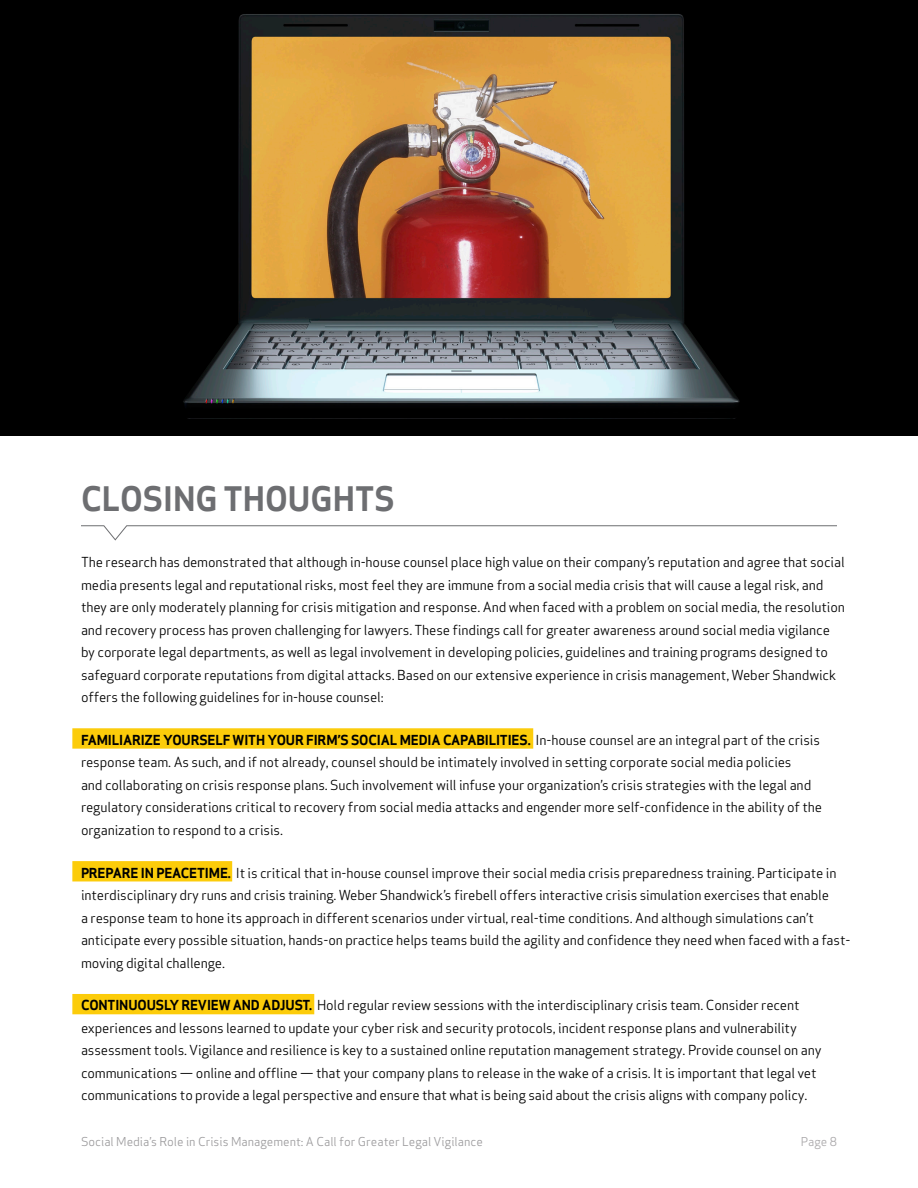
<style>
.page{position:relative;width:918px;height:1188px;background:#fff}
.page>*{position:absolute;margin:0;border:0;box-sizing:border-box;transform-origin:0 0}
.t1{font:700 33px "Apex Sans";color:#6d6e71}
.t2{font:13.5px/22.5px "Apex Sans";letter-spacing:-.01em;color:#000}
.t3{font:12px "Apex Sans";color:#9c9b9d}
.t4{font:12px "Apex Sans";color:#aba9ab}
.s1{font-weight:700}
</style>
<div class="page">
<div style="left:72px;top:728px;width:461px;height:21px;background:#fccc0a;border:2px solid #fccc0a"></div>
<svg style="left:81px;top:525px;width:756px;height:16px"></svg>
<div style="left:72px;top:861px;width:160px;height:20px;background:#fccc0a;border:2px solid #fccc0a"></div>
<div style="left:72px;top:994px;width:242px;height:20px;background:#fccc0a"></div>
<img style="left:0;top:0;width:918px;height:435px">
<p class="t1" style="left:81px;top:478px;width:315px">CLOSING THOUGHTS</p>
<p class="t2" style="left:81px;top:550px;width:766px">The research has demonstrated that although in-house counsel place high value on their company’s reputation and agree that social media presents legal and reputational risks, most feel they are immune from a social media crisis that will cause a legal risk, and they are only moderately planning for crisis mitigation and response. And when faced with a problem on social media, the resolution and recovery process has proven challenging for lawyers. These findings call for greater awareness around social media vigilance by corporate legal departments, as well as legal involvement in developing policies, guidelines and training programs designed to safeguard corporate reputations from digital attacks. Based on our extensive experience in crisis management, Weber Shandwick offers the following guidelines for in-house counsel:</p>
<p class="t2" style="left:81px;top:727px;width:743px"><span class="s1">FAMILIARIZE YOURSELF WITH YOUR FIRM’S SOCIAL MEDIA CAPABILITIES.</span> In-house counsel are an integral part of the crisis response team. As such, and if not already, counsel should be intimately involved in setting corporate social media policies<br>and collaborating on crisis response plans. Such involvement will infuse your organization’s crisis strategies with the legal and regulatory considerations critical to recovery from social media attacks and engender more self-confidence in the ability of the organization to respond to a crisis.</p>
<p class="t2" style="left:81px;top:860px;width:771px"><span class="s1">PREPARE IN PEACETIME.</span> It is critical that in-house counsel improve their social media crisis preparedness training. Participate in interdisciplinary dry runs and crisis training. Weber Shandwick’s firebell offers interactive crisis simulation exercises that enable<br>a response team to hone its approach in different scenarios under virtual, real-time conditions. And although simulations can’t anticipate every possible situation, hands-on practice helps teams build the agility and confidence they need when faced with a fast&shy;moving digital challenge.</p>
<p class="t2" style="left:81px;top:993px;width:742px"><span class="s1">CONTINUOUSLY REVIEW AND ADJUST.</span> Hold regular review sessions with the interdisciplinary crisis team. Consider recent experiences and lessons learned to update your cyber risk and security protocols, incident response plans and vulnerability assessment tools. Vigilance and resilience is key to a sustained online reputation management strategy. Provide counsel on any communications — online and offline — that your company plans to release in the wake of a crisis. It is important that legal vet communications to provide a legal perspective and ensure that what is being said about the crisis aligns with company policy.</p>
<p class="t3" style="left:81px;top:1132px;width:403px">Social Media’s Role in Crisis Management: A Call for Greater Legal Vigilance</p>
<p class="t4" style="left:801px;top:1132px;width:38px">Page 8</p>
</div>
